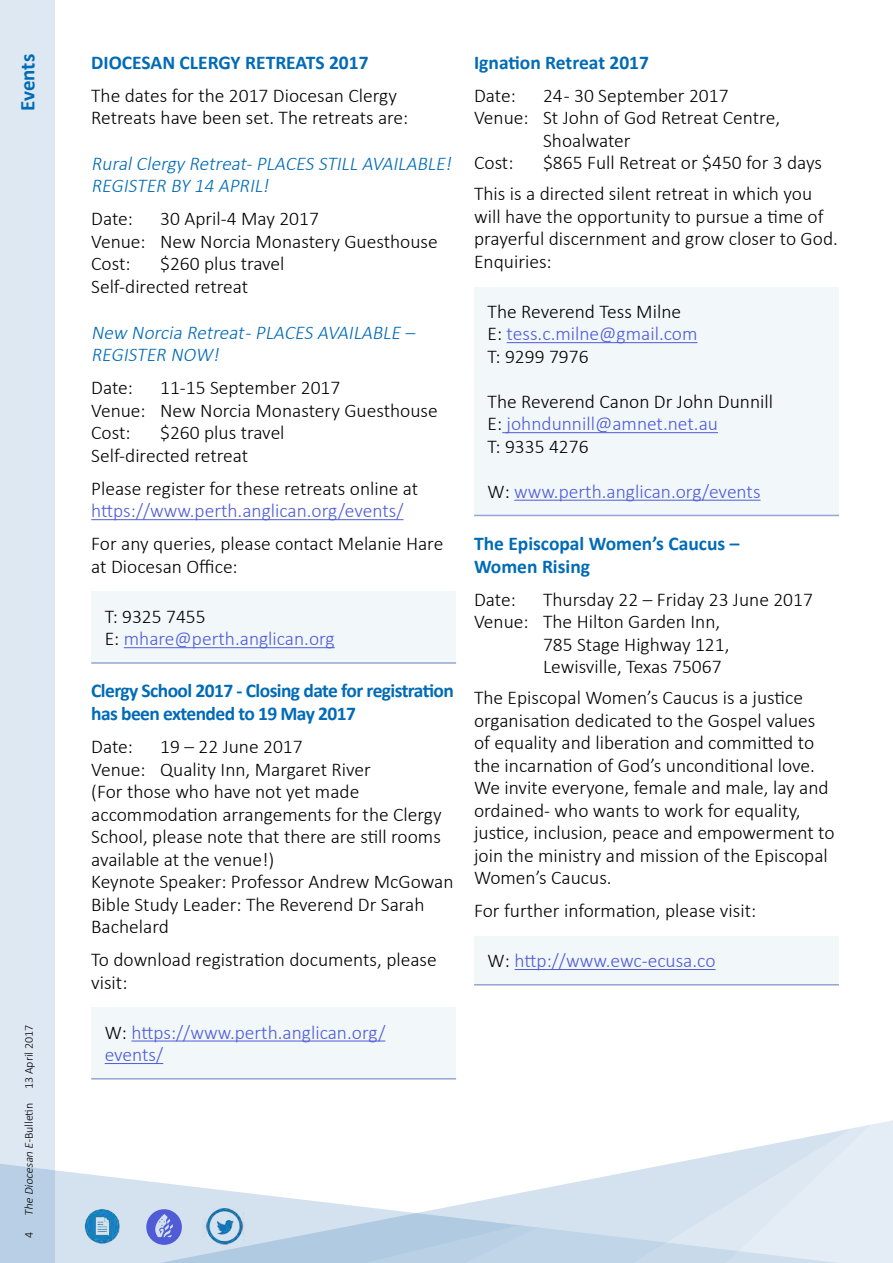
<style>
.page{position:relative;width:893px;height:1263px;background:#fff}
.page>*{position:absolute;margin:0;border:0;box-sizing:border-box;transform-origin:0 0}
.t1{font:700 21px "Calibri";letter-spacing:-.01em;color:#006bb6}
.t2{font:300 19.5px/22.5px "Calibri";color:#000}
.t3{font:300 19.5px/22.5px "Calibri";color:#4f5cd6}
.t4{font:700 19.5px/22.5px "Calibri";letter-spacing:-.015em;color:#006bb6}
.t5{font:italic 300 19.5px/22.5px "Calibri";color:#006bb6}
.t6{font:300 12px "Calibri";color:#000}
.s1{color:#000}
.s2{font-style:italic}
.s3{color:#4f5cd6}
</style>
<div class="page">
<div style="left:0;top:0;width:54px;height:1263px;background:#dee8f3"></div>
<svg style="left:670px;top:1120px;width:223px;height:143px;fill:#e4edf5"></svg>
<svg style="left:0;top:1164px;width:838px;height:99px"></svg>
<hr style="left:91px;top:519px;width:312px;height:1px;background:#4f5cd6">
<div style="left:91px;top:592px;width:365px;height:71px;background:#f2f7fa"></div>
<hr style="left:91px;top:662px;width:365px;height:2px;background:#96a5d2">
<hr style="left:124px;top:647px;width:211px;height:1px;background:#4f5cd6">
<div style="left:91px;top:1007px;width:365px;height:72px;background:#f2f7fa"></div>
<hr style="left:131px;top:1040px;width:254px;height:1px;background:#4f5cd6">
<hr style="left:91px;top:1078px;width:365px;height:1px;background:#96a5d2">
<hr style="left:105px;top:1063px;width:58px;height:1px;background:#4f5cd6">
<div style="left:474px;top:287px;width:365px;height:228px;background:#f2f7fa"></div>
<hr style="left:507px;top:342px;width:190px;height:1px;background:#4f5cd6">
<hr style="left:502px;top:432px;width:216px;height:1px;background:#4f5cd6">
<hr style="left:474px;top:515px;width:365px;height:1px;background:#96a5d2">
<hr style="left:514px;top:500px;width:247px;height:1px;background:#4f5cd6">
<div style="left:474px;top:936px;width:365px;height:49px;background:#f2f7fa"></div>
<hr style="left:474px;top:984px;width:365px;height:1px;background:#96a5d2">
<hr style="left:515px;top:969px;width:201px;height:1px;background:#4f5cd6">
<img style="left:84px;top:1208px;width:36px;height:36px">
<img style="left:203px;top:1208px;width:43px;height:37px">
<svg style="left:146px;top:1209px;width:36px;height:36px"></svg>
<p class="t1" style="left:14px;top:111px;width:58px;rotate:-90deg">Events</p>
<p class="t4" style="left:91px;top:51px;width:279px">DIOCESAN CLERGY RETREATS 2017</p>
<p class="t2" style="left:91px;top:84px;width:319px">The dates for the 2017 Diocesan Clergy<br>Retreats have been set. The retreats are:</p>
<p class="t5" style="left:91px;top:152px;width:366px">RuralClergy Retreat-PLACES STILL AVAILABLE!<br>REGISTER BY 14 APRIL!</p>
<p class="t2" style="left:91px;top:207px;width:43px">Date:</p>
<p class="t2" style="left:91px;top:207px;width:348px;text-indent:69px">30 April-4 May 2017<br>Venue: New Norcia Monastery Guesthouse<br>Cost:</p>
<p class="t2" style="left:91px;top:252px;width:195px;text-indent:69px">$260 plus travel<br>Self-directed retreat</p>
<p class="t5" style="left:91px;top:321px;width:329px">New Norcia Retreat-PLACES AVAILABLE –<br>REGISTER NOW!</p>
<p class="t2" style="left:91px;top:376px;width:43px">Date:</p>
<p class="t2" style="left:91px;top:376px;width:348px;text-indent:69px">11-15 September 2017<br>Venue: New Norcia Monastery Guesthouse<br>Cost:</p>
<p class="t2" style="left:91px;top:421px;width:195px;text-indent:69px">$260 plus travel<br>Self-directed retreat</p>
<p class="t2" style="left:91px;top:477px;width:329px">Please register for these retreats online at</p>
<p class="t3" style="left:91px;top:499px;width:314px">https://www.perth.anglican.org/events/</p>
<p class="t2" style="left:91px;top:532px;width:354px">For any queries, please contact Melanie Hare at Diocesan Office:</p>
<p class="t3" style="left:105px;top:605px;width:232px"><span class="s1">T: 9325 7455<br>E:</span> mhare@perth.anglican.org</p>
<p class="t4" style="left:91px;top:680px;width:364px">Clergy School 2017 - Closing date for registration has been extended to 19 May 2017</p>
<p class="t2" style="left:91px;top:735px;width:43px">Date:</p>
<p class="t2" style="left:91px;top:735px;width:364px;text-indent:69px">19 – 22 June 2017<br>Venue: Quality Inn, Margaret River<br>(For those who have not yet made accommodation arrangements for the Clergy<br>School, please note that there are still rooms available at the venue!)<br>Keynote Speaker: Professor Andrew McGowan<br>Bible Study Leader: The Reverend Dr Sarah<br>Bachelard</p>
<p class="t2" style="left:91px;top:948px;width:347px">To download registration documents, please visit:</p>
<p class="t3" style="left:105px;top:1021px;width:282px"><span class="s1">W:</span> https://www.perth.anglican.org/ events/</p>
<p class="t6" style="left:21px;top:1216px;width:193px;rotate:-90deg"><span class="s2">The Diocesan E-</span>Bulletin 13 April 2017</p>
<p class="t6" style="left:21px;top:1238px;width:8px;rotate:-90deg">4</p>
<p class="t4" style="left:474px;top:51px;width:176px">Ignation Retreat 2017</p>
<p class="t2" style="left:474px;top:84px;width:43px">Date:</p>
<p class="t2" style="left:543px;top:84px;width:187px">24 - 30 September 2017</p>
<p class="t2" style="left:474px;top:106px;width:308px">Venue: St John of God Retreat Centre,</p>
<p class="t2" style="left:543px;top:129px;width:89px">Shoalwater</p>
<p class="t2" style="left:474px;top:151px;width:41px">Cost:</p>
<p class="t2" style="left:474px;top:147px;width:349px;line-height:31px;text-indent:69px">$865 Full Retreat or $450 for 3 days<br>This is a directed silent retreat in which you</p>
<p class="t2" style="left:474px;top:205px;width:365px">will have the opportunity to pursue a time of prayerful discernment and grow closer to God.<br>Enquiries:</p>
<p class="t2" style="left:488px;top:300px;width:211px">The Reverend Tess Milne<br>E: <span class="s3">tess.c.milne@gmail.com<br></span>T: 9299 7976</p>
<p class="t2" style="left:488px;top:390px;width:287px">The Reverend Canon Dr John Dunnill<br>E: <span class="s3">johndunnill@amnet.net.au<br></span>T: 9335 4276</p>
<p class="t3" style="left:488px;top:480px;width:274px"><span class="s1">W:</span> www.perth.anglican.org/events</p>
<p class="t4" style="left:474px;top:532px;width:267px">The Episcopal Women’s Caucus –<br>Women Rising</p>
<p class="t2" style="left:474px;top:588px;width:43px">Date:</p>
<p class="t2" style="left:543px;top:588px;width:271px">Thursday 22 – Friday 23 June 2017</p>
<p class="t2" style="left:474px;top:610px;width:248px">Venue: The Hilton Garden Inn,</p>
<p class="t2" style="left:543px;top:633px;width:188px">785 Stage Highway 121,</p>
<p class="t2" style="left:543px;top:655px;width:180px">Lewisville, Texas 75067</p>
<p class="t2" style="left:474px;top:686px;width:362px">The Episcopal Women’s Caucus is a justice organisation dedicated to the Gospel values of equality and liberation and committed to the incarnation of God’s unconditional love.<br>We invite everyone, female and male, lay and ordained- who wants to work for equality, justice, inclusion, peace and empowerment to join the ministry and mission of the Episcopal Women’s Caucus.</p>
<p class="t2" style="left:474px;top:899px;width:284px">For further information, please visit:</p>
<p class="t3" style="left:487px;top:949px;width:229px"><span class="s1">W:</span> http://www.ewc-ecusa.co</p>
</div>
